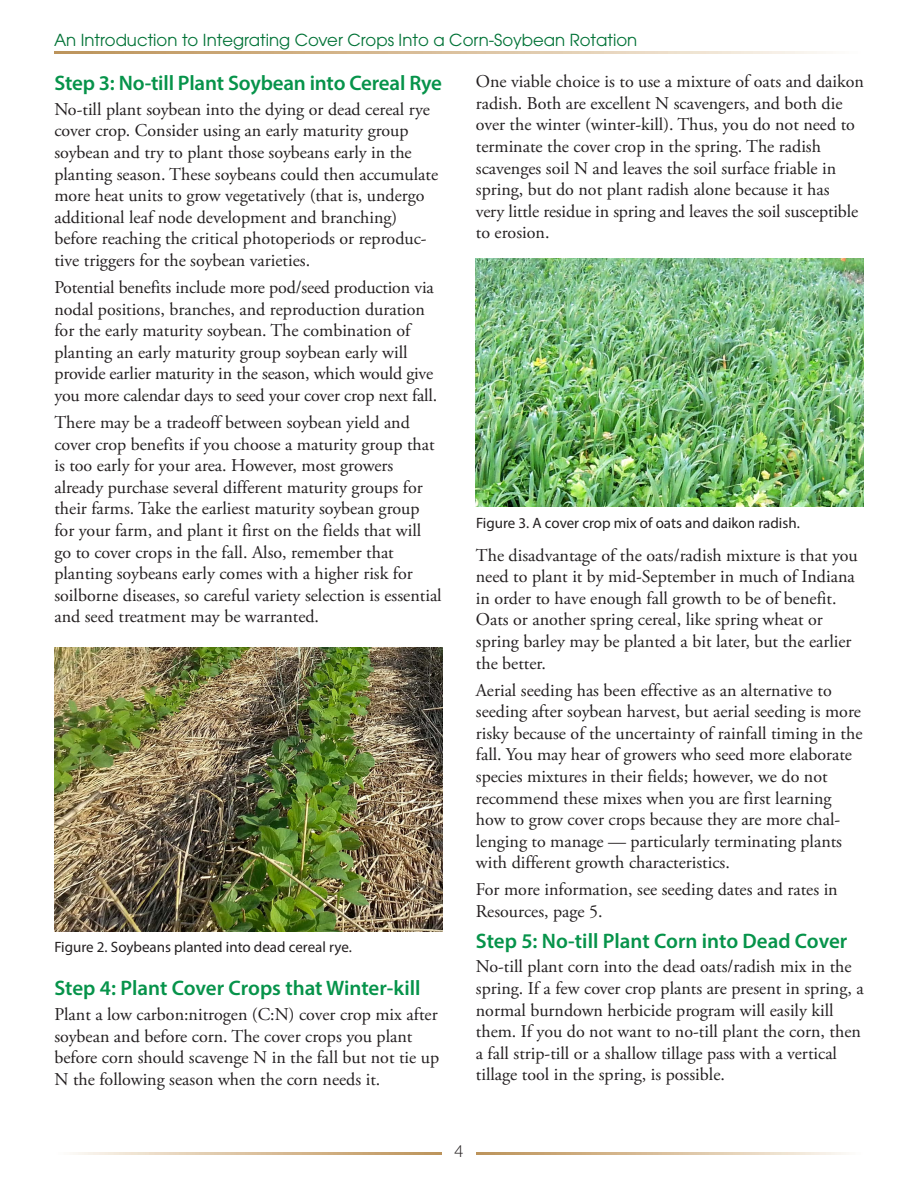
<style>
.page{position:relative;width:918px;height:1188px;background:#fff}
.page>*{position:absolute;margin:0;border:0;box-sizing:border-box;transform-origin:0 0}
.t1{font:600 21px "Myriad Pro";letter-spacing:-.005em;color:#06934a}
.t2{font:18px/21.6px "Adobe Garamond Pro";color:#231f20}
.t3{font:300 18px "Myriad Pro";color:#231f20}
.t4{font:16.5px "Avant Garde";color:#007236}
.t5{font:15px "Myriad Pro";color:#231f20}
</style>
<div class="page">
<svg style="left:73px;top:1152px;width:369px;height:3px"></svg>
<svg style="left:476px;top:1152px;width:370px;height:3px"></svg>
<svg style="left:54px;top:52px;width:772px;height:2px;background:#dac29f"></svg>
<img style="left:54px;top:648px;width:389px;height:284px">
<img style="left:476px;top:259px;width:387px;height:247px">
<p class="t4" style="left:54px;top:30px;width:585px">An Introduction to Integrating Cover Crops Into a Corn-Soybean Rotation</p>
<p class="t1" style="left:54px;top:70px;width:389px">Step 3: No-till Plant Soybean into Cereal Rye</p>
<p class="t2" style="left:54px;top:99px;width:385px">No-till plant soybean into the dying or dead cereal rye cover crop. Consider using an early maturity group soybean and try to plant those soybeans early in the planting season. These soybeans could then accumulate more heat units to grow vegetatively (that is, undergo additional leaf node development and branching) before reaching the critical photoperiods or reproduc&shy;tive triggers for the soybean varieties.</p>
<p class="t2" style="left:54px;top:277px;width:384px">Potential benefits include more pod/seed production via nodal positions, branches, and reproduction duration for the early maturity soybean. The combination of planting an early maturity group soybean early will provide earlier maturity in the season, which would give you more calendar days to seed your cover crop next fall.</p>
<p class="t2" style="left:54px;top:412px;width:389px">There may be a tradeoff between soybean yield and cover crop benefits if you choose a maturity group that is too early for your area. However, most growers already purchase several different maturity groups for their farms. Take the earliest maturity soybean group for your farm, and plant it first on the fields that will go to cover crops in the fall. Also, remember that planting soybeans early comes with a higher risk for soilborne diseases, so careful variety selection is essential and seed treatment may be warranted.</p>
<p class="t2" style="left:476px;top:71px;width:390px">One viable choice is to use a mixture of oats and daikon radish. Both are excellent N scavengers, and both die over the winter (winter-kill). Thus, you do not need to terminate the cover crop in the spring. The radish scavenges soil N and leaves the soil surface friable in spring, but do not plant radish alone because it has<br>very little residue in spring and leaves the soil susceptible to erosion.</p>
<p class="t5" style="left:476px;top:514px;width:325px">Figure 3. A cover crop mix of oats and daikon radish.</p>
<p class="t2" style="left:476px;top:545px;width:383px">The disadvantage of the oats/radish mixture is that you need to plant it by mid-September in much of Indiana in order to have enough fall growth to be of benefit.<br>Oats or another spring cereal, like spring wheat or spring barley may be planted a bit later, but the earlier the better.</p>
<p class="t2" style="left:476px;top:680px;width:388px">Aerial seeding has been effective as an alternative to seeding after soybean harvest, but aerial seeding is more risky because of the uncertainty of rainfall timing in the fall. You may hear of growers who seed more elaborate species mixtures in their fields; however, we do not recommend these mixes when you are first learning how to grow cover crops because they are more chal&shy;lenging to manage — particularly terminating plants with different growth characteristics.</p>
<p class="t2" style="left:476px;top:880px;width:363px">For more information, see seeding dates and rates in<br>Resources, page 5.</p>
<p class="t1" style="left:476px;top:927px;width:373px">Step 5: No-till Plant Corn into Dead Cover</p>
<p class="t2" style="left:476px;top:957px;width:389px">No-till plant corn into the dead oats/radish mix in the spring. If a few cover crop plants are present in spring, a normal burndown herbicide program will easily kill them. If you do not want to no-till plant the corn, then a fall strip-till or a shallow tillage pass with a vertical tillage tool in the spring, is possible.</p>
<p class="t5" style="left:54px;top:938px;width:299px">Figure 2. Soybeans planted into dead cereal rye.</p>
<p class="t1" style="left:54px;top:975px;width:368px">Step 4: Plant Cover Crops that Winter-kill</p>
<p class="t2" style="left:54px;top:1004px;width:386px">Plant a low carbon:nitrogen (C:N) cover crop mix after soybean and before corn. The cover crops you plant before corn should scavenge N in the fall but not tie up N the following season when the corn needs it.</p>
<p class="t3" style="left:455px;top:1141px;width:10px">4</p>
</div>
